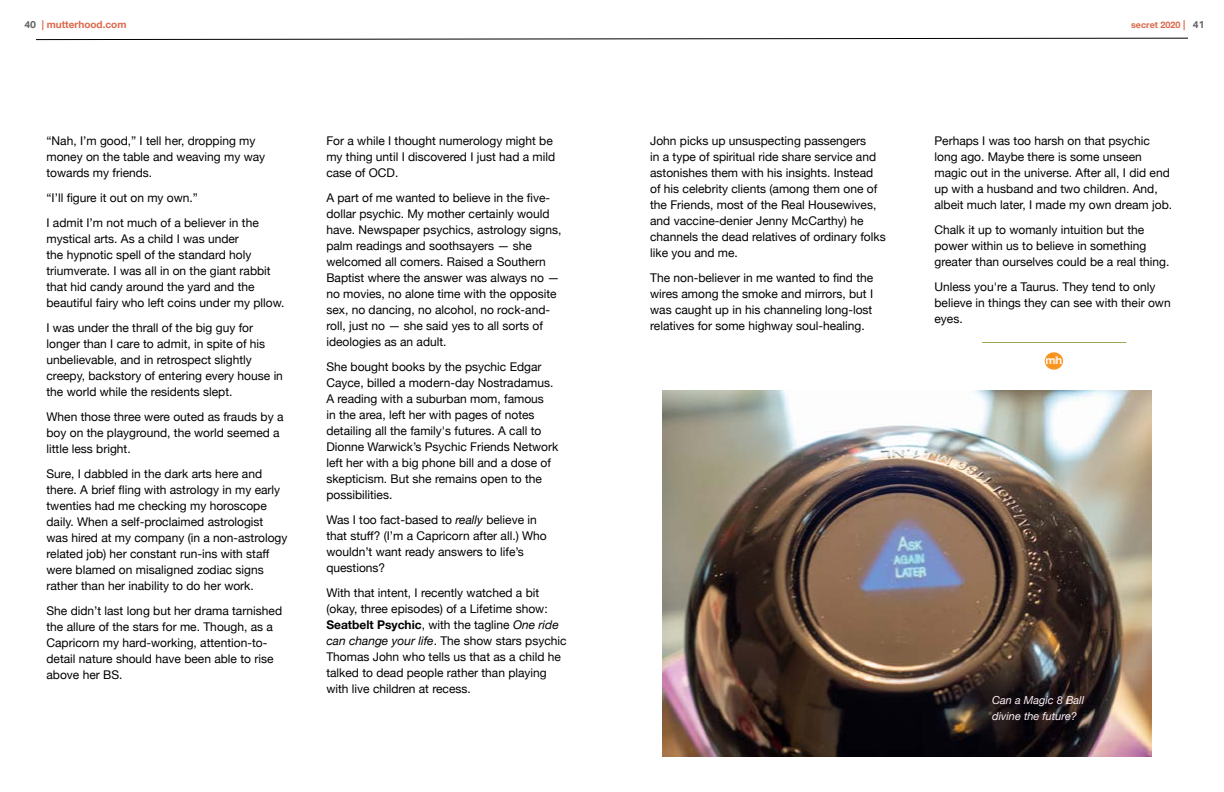
<style>
.page{position:relative;width:1224px;height:792px;background:#fff}
.page>*{position:absolute;margin:0;border:0;box-sizing:border-box;transform-origin:0 0}
.t1{font:12px/16px "Helvetica Neue";color:#000}
.t2{font:italic 11px/16px "Helvetica Neue";color:#fdeff5}
.t3{font:700 10px "Helvetica Neue";color:#dc684a}
.t4{font:700 9px "Helvetica Neue";color:#dc684a}
.s1{font-family:"Aktiv Grotesk";color:#636466}
.s2{font-size:10px}
.s3{font-family:"Aktiv Grotesk";font-size:10px;color:#636466}
.s4{font-style:italic}
.s5{font-weight:700}
</style>
<div class="page">
<svg style="left:36px;top:38px;width:1152px;height:2px"></svg>
<img style="left:1045px;top:352px;width:19px;height:18px">
<hr style="left:982px;top:342px;width:144px;height:1px;background:#9ca750">
<img style="left:663px;top:390px;width:488px;height:366px">
<p class="t3" style="left:24px;top:17px;width:104px"><span class="s1">40</span> | mutterhood.com</p>
<p class="t4" style="left:1131px;top:18px;width:75px">secret 2020 <span class="s2">|</span> <span class="s3">41</span></p>
<p class="t1" style="left:47px;top:134px;width:220px">“Nah, I’m good,” I tell her, dropping my money on the table and weaving my way towards my friends.</p>
<p class="t1" style="left:47px;top:186px;width:214px;line-height:25px">“I’ll figure it out on my own.”<br>I admit I’m not much of a believer in the</p>
<p class="t1" style="left:47px;top:232px;width:240px">mystical arts. As a child I was under<br>the hypnotic spell of the standard holy triumverate. I was all in on the giant rabbit that hid candy around the yard and the beautiful fairy who left coins under my pllow.</p>
<p class="t1" style="left:47px;top:321px;width:238px">I was under the thrall of the big guy for longer than I care to admit, in spite of his unbelievable, and in retrospect slightly creepy, backstory of entering every house in the world while the residents slept.</p>
<p class="t1" style="left:47px;top:410px;width:238px">When those three were outed as frauds by a boy on the playground, the world seemed a little less bright.</p>
<p class="t1" style="left:47px;top:467px;width:242px">Sure, I dabbled in the dark arts here and there. A brief fling with astrology in my early twenties had me checking my horoscope daily. When a self-proclaimed astrologist was hired at my company (in a non-astrology related job) her constant run-ins with staff were blamed on misaligned zodiac signs rather than her inability to do her work.</p>
<p class="t1" style="left:47px;top:604px;width:237px">She didn’t last long but her drama tarnished the allure of the stars for me. Though, as a Capricorn my hard-working, attention-to&shy;detail nature should have been able to rise above her BS.</p>
<p class="t1" style="left:326px;top:134px;width:230px">For a while I thought numerology might be my thing until I discovered I just had a mild case of OCD.</p>
<p class="t1" style="left:326px;top:191px;width:237px">A part of me wanted to believe in the five&shy;dollar psychic. My mother certainly would have. Newspaper psychics, astrology signs, palm readings and soothsayers — she welcomed all comers. Raised a Southern Baptist where the answer was always no — no movies, no alone time with the opposite sex, no dancing, no alcohol, no rock-and&shy;roll, just no — she said yes to all sorts of ideologies as an adult.</p>
<p class="t1" style="left:326px;top:360px;width:233px">She bought books by the psychic Edgar Cayce, billed a modern-day Nostradamus.<br>A reading with a suburban mom, famous<br>in the area, left her with pages of notes detailing all the family's futures. A call to Dionne Warwick’s Psychic Friends Network left her with a big phone bill and a dose of skepticism. But she remains open to the possibilities.</p>
<p class="t1" style="left:326px;top:513px;width:222px">Was I too fact-based to <span class="s4">really</span> believe in that stuff? (I’m a Capricorn after all.) Who wouldn’t want ready answers to life’s questions?</p>
<p class="t1" style="left:326px;top:586px;width:242px">With that intent, I recently watched a bit (okay, three episodes) of a Lifetime show:<br><span class="s5">Seatbelt Psychic</span>, with the tagline <span class="s4">One ride can change your life</span>. The show stars psychic Thomas John who tells us that as a child he talked to dead people rather than playing with live children at recess.</p>
<p class="t1" style="left:650px;top:134px;width:237px">John picks up unsuspecting passengers<br>in a type of spiritual ride share service and astonishes them with his insights. Instead of his celebrity clients (among them one of the Friends, most of the Real Housewives, and vaccine-denier Jenny McCarthy) he channels the dead relatives of ordinary folks like you and me.</p>
<p class="t1" style="left:650px;top:271px;width:225px;text-align:justify">The non-believer in me wanted to find the wires among the smoke and mirrors, but I was caught up in his channeling long-lost relatives for some highway soul-healing.</p>
<p class="t1" style="left:934px;top:134px;width:239px">Perhaps I was too harsh on that psychic long ago. Maybe there is some unseen magic out in the universe. After all, I did end up with a husband and two children. And, albeit much later, I made my own dream job.</p>
<p class="t1" style="left:934px;top:223px;width:236px">Chalk it up to womanly intuition but the power within us to believe in something greater than ourselves could be a real thing.</p>
<p class="t1" style="left:934px;top:280px;width:238px">Unless you're a Taurus. They tend to only believe in things they can see with their own eyes.</p>
<p class="t2" style="left:992px;top:692px;width:93px">Can a Magic 8 Ball divine the future?</p>
</div>
